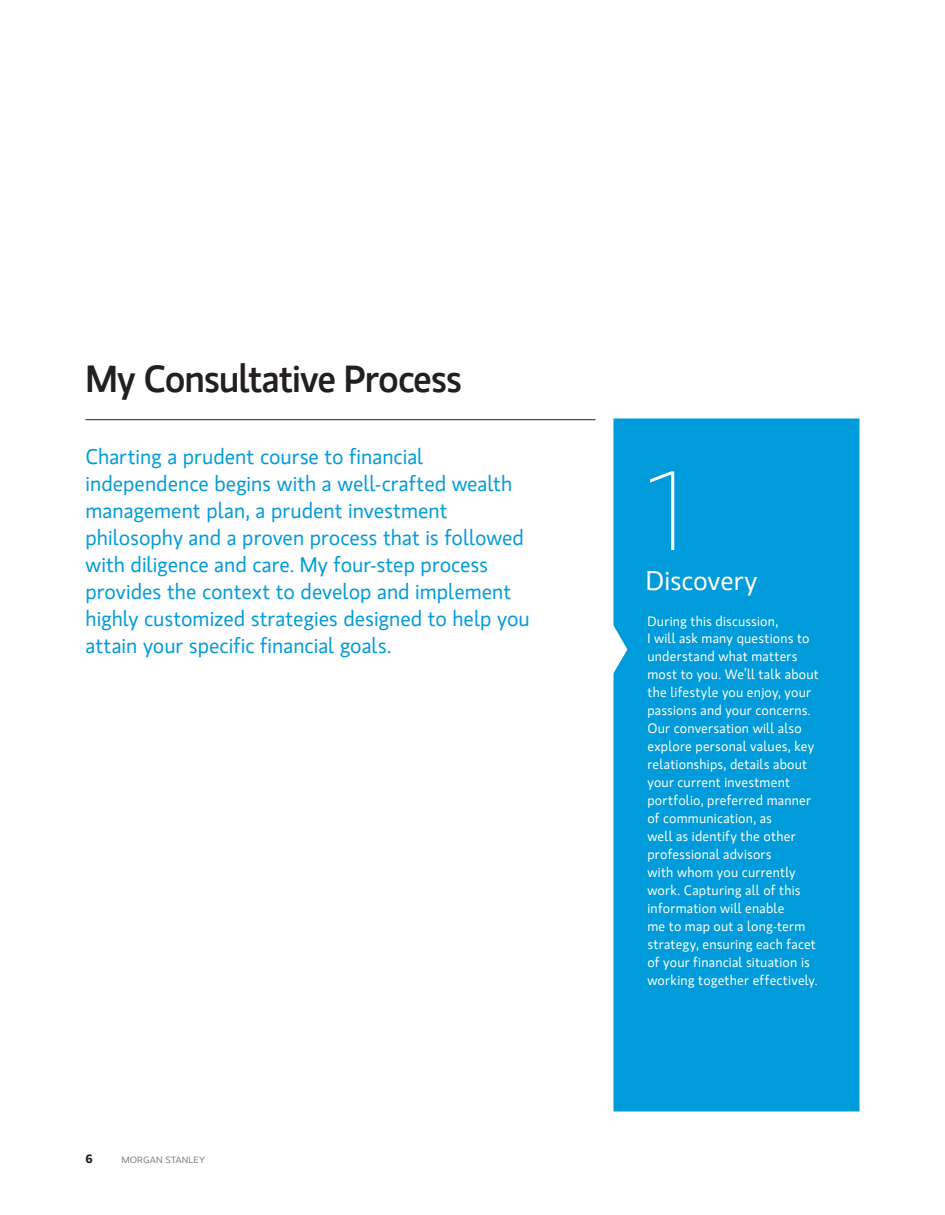
<style>
.page{position:relative;width:945px;height:1215px;background:#fff}
.page>*{position:absolute;margin:0;border:0;box-sizing:border-box;transform-origin:0 0}
.t1{font:100 112.05px "MS Gloriola II Display";color:#fff}
.t2{font:500 37.5px "MS Gloriola II Std";letter-spacing:-.03em;color:#231f20}
.t3{font:27px "MS Gloriola II Std";letter-spacing:-.01em;color:#fff}
.t4{font:21px/27px "MS Gloriola II Std";color:#009bda}
.t5{font:13.5px/18px "MS Gloriola II Std";letter-spacing:.015em;color:#fff}
.PageNumber{font:700 12px "MS Gloriola II Std";color:#231f20}
.BrochureFooter{font:9px "MS Gloriola II Std";color:#808285;scale:1.1 1}
</style>
<div class="page">
<div style="left:614px;top:418px;width:246px;height:694px;background:#009bda"></div>
<hr style="left:86px;top:419px;width:510px;height:1px;background:#231f20">
<p class="t2" style="left:86px;top:352px;width:378px">My Consultative Process</p>
<p class="t4" style="left:86px;top:442px;width:446px">Charting a prudent course to financial independence begins with a well-crafted wealth management plan, a prudent investment philosophy and a proven process that is followed with diligence and care. My four-step process provides the context to develop and implement highly customized strategies designed to help you attain your specific financial goals.</p>
<p class="PageNumber" style="left:86px;top:1150px;width:9px">6</p>
<p class="BrochureFooter" style="left:122px;top:1154px;width:77px">MORGAN STANLEY</p>
<p class="t1" style="left:647px;top:437px;width:37px">1</p>
<p class="t3" style="left:646px;top:562px;width:113px">Discovery</p>
<p class="t5" style="left:647px;top:611px;width:173px">During this discussion,<br>I will ask many questions to understand what matters most to you. We’ll talk about the lifestyle you enjoy, your passions and your concerns.<br>Our conversation will also explore personal values, key relationships, details about your current investment portfolio, preferred manner of communication, as<br>well as identify the other professional advisors<br>with whom you currently work. Capturing all of this information will enable<br>me to map out a long-term strategy, ensuring each facet of your financial situation is working together effectively.</p>
</div>
